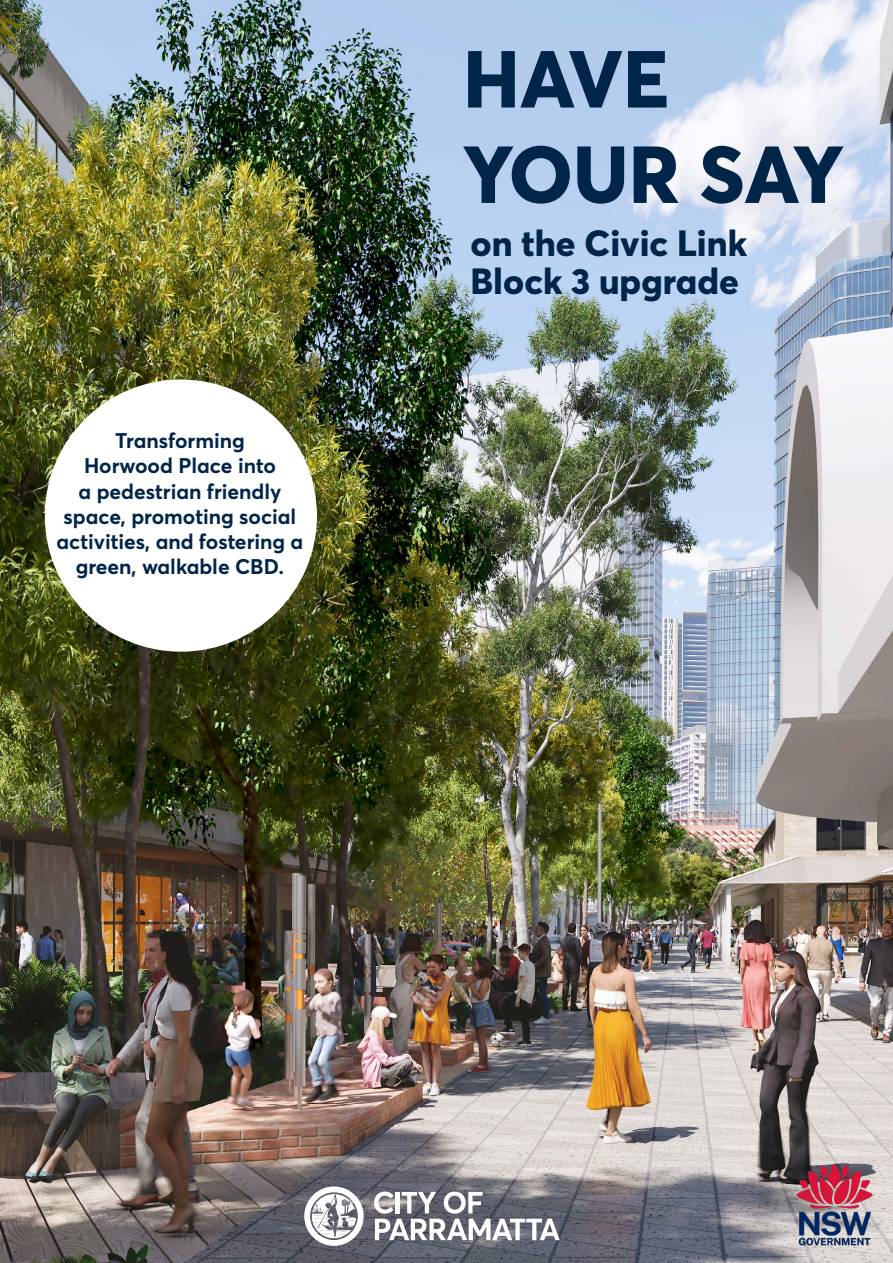
<style>
.page{position:relative;width:893px;height:1263px;background:#fff}
.page>*{position:absolute;margin:0;border:0;box-sizing:border-box;transform-origin:0 0}
.t1{font:800 79.5px/95.4px "Parramatta";color:#002549}
.t2{font:800 36px/37.5px "Parramatta";color:#002549}
.t3{font:700 21px/25.2px "Parramatta";color:#002549;text-align:center}
</style>
<div class="page">
<img style="left:0;top:0;width:893px;height:1263px">
<div style="left:45px;top:379px;width:272px;height:273px;background:#fff;border-radius:50%"></div>
<svg style="left:374px;top:1191px;width:186px;height:49px"></svg>
<svg style="left:304px;top:1186px;width:60px;height:60px"></svg>
<img style="left:791px;top:1151px;width:85px;height:99px">
<p class="t3" style="left:57px;top:427px;width:248px">Transforming<br>Horwood Place into<br>a pedestrian friendly space, promoting social activities, and fostering a green, walkable CBD.</p>
<h1 class="t1" style="left:463px;top:28px;width:382px">HAVE<br>YOUR SAY</h1>
<h2 class="t2" style="left:470px;top:223px;width:278px">on the Civic Link<br>Block 3 upgrade</h2>
</div>
